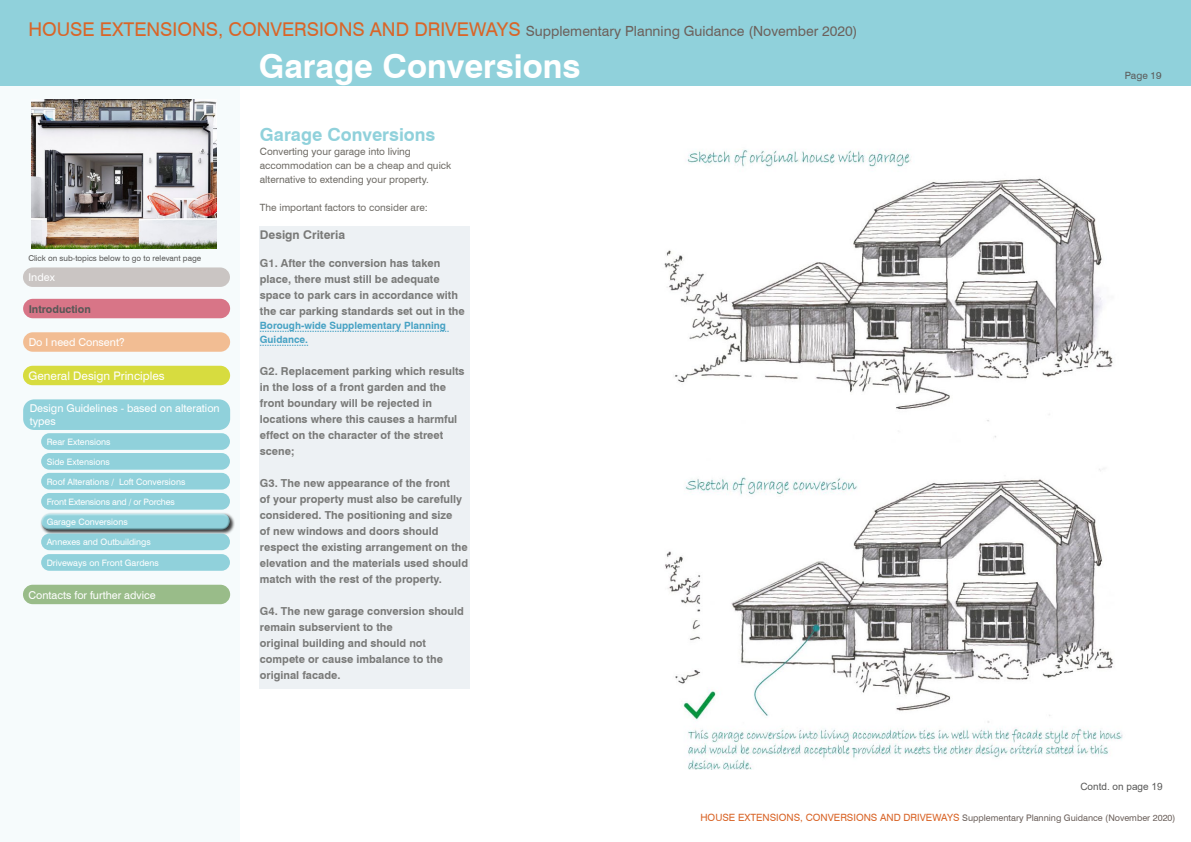
<style>
.page{position:relative;width:1191px;height:842px;background:#fff}
.page>*{position:absolute;margin:0;border:0;box-sizing:border-box;transform-origin:0 0}
.t1{font:700 33px "Swiss 721 BT";color:#fff}
.t2{font:700 18px "Swiss 721 BT";color:#90d1db}
.t3{font:14px "Swiss 721 BT";color:#6c615c}
.t4{font:700 12px "Swiss 721 BT";color:#6f6c66}
.t5{font:11.8px "Swiss 721 BT";color:#fff}
.t6{font:700 11px/16px "Swiss 721 BT";color:#6f6c66}
.t7{font:10.8px/12.7px "Swiss 721 BT";color:#fff}
.t8{font:700 10.8px "Swiss 721 BT";color:#575756}
.t9{font:10px/14px "Swiss 721 BT";color:#6f6c66}
.t10{font:700 10px/14px "Swiss 721 BT";color:#329ec4}
.t11{font:10px "Arial";color:#575756}
.t12{font:10px "Swiss 721 BT";color:#5c5c5b}
.t13{font:9px "Swiss 721 BT";color:#6c615c}
.t14{font:8.8px "Swiss 721 BT";color:#fff}
.t15{font:8.8px "Swiss 721 BT";letter-spacing:-.02em;color:#fff}
.t16{font:8px "Swiss 721 BT";color:#575756}
.s1{font-size:19px;color:#d96528}
.s2{font-size:10px;color:#d96528}
</style>
<div class="page">
<div style="left:0;top:0;width:239px;height:842px;background:#f6fbfc"></div>
<div style="left:0;top:0;width:1190px;height:85px;background:#90d1db"></div>
<div style="left:23px;top:332px;width:207px;height:20px;background:#f2bd93;border-radius:10px"></div>
<div style="left:23px;top:299px;width:207px;height:19px;background:#d87587;border-radius:10px"></div>
<div style="left:23px;top:399px;width:207px;height:31px;background:#90d1db;border-radius:11px"></div>
<div style="left:23px;top:366px;width:207px;height:19px;background:#d7dc3f;border-radius:10px"></div>
<div style="left:23px;top:267px;width:207px;height:20px;background:#cac5c3;border-radius:10px"></div>
<div style="left:23px;top:585px;width:207px;height:19px;background:#99bc89;border-radius:10px"></div>
<div style="left:41px;top:473px;width:189px;height:16px;background:#90d1db;border-radius:8px"></div>
<div style="left:41px;top:453px;width:189px;height:17px;background:#90d1db;border-radius:8px"></div>
<div style="left:41px;top:433px;width:189px;height:17px;background:#90d1db;border-radius:8px"></div>
<div style="left:41px;top:493px;width:189px;height:17px;background:#90d1db;border-radius:8px"></div>
<div style="left:38px;top:510px;width:193px;height:17px;background:#fff;opacity:.75"></div>
<div style="left:40px;top:516px;width:193px;height:17px;background:#000;opacity:.5"></div>
<div style="left:41px;top:533px;width:189px;height:17px;background:#90d1db;border-radius:8px"></div>
<div style="left:41px;top:554px;width:189px;height:17px;background:#90d1db;border-radius:8px"></div>
<div style="left:259px;top:227px;width:211px;height:462px;background:#edf1f4"></div>
<img style="left:664px;top:149px;width:459px;height:621px">
<img style="left:31px;top:99px;width:185px;height:149px">
<p class="t3" style="left:28px;top:22px;width:831px"><span class="s1">HOUSE EXTENSIONS, CONVERSIONS AND DRIVEWAYS</span> Supplementary Planning Guidance (November 2020)</p>
<p class="t16" style="left:28px;top:254px;width:174px">Click on sub-topics below to go to relevant page</p>
<p class="t7" style="left:29px;top:271px;width:28px">Index</p>
<p class="t8" style="left:29px;top:302px;width:64px">Introduction</p>
<p class="t7" style="left:29px;top:336px;width:98px">Do I need Consent?</p>
<p class="t5" style="left:29px;top:369px;width:138px">General Design Principles</p>
<p class="t7" style="left:30px;top:402px;width:191px">Design Guidelines - based on alteration types</p>
<p class="t14" style="left:47px;top:436px;width:65px">Rear Extensions</p>
<p class="t14" style="left:47px;top:456px;width:65px">Side Extensions</p>
<p class="t14" style="left:47px;top:476px;width:140px">Roof Alterations / Loft Conversions</p>
<p class="t15" style="left:47px;top:496px;width:130px">Front Extensions and / or Porches</p>
<p class="t14" style="left:47px;top:516px;width:83px">Garage Conversions</p>
<p class="t14" style="left:47px;top:537px;width:106px">Annexes and Outbuildings</p>
<p class="t14" style="left:47px;top:557px;width:114px">Driveways on Front Gardens</p>
<p class="t7" style="left:29px;top:588px;width:129px">Contacts for further advice</p>
<h1 class="t1" style="left:259px;top:46px;width:323px">Garage Conversions</h1>
<h2 class="t2" style="left:260px;top:124px;width:177px">Garage Conversions</h2>
<p class="t9" style="left:260px;top:145px;width:193px">Converting your garage into living accommodation can be a cheap and quick alternative to extending your property.</p>
<p class="t9" style="left:260px;top:201px;width:169px">The important factors to consider are:</p>
<p class="t4" style="left:260px;top:228px;width:87px">Design Criteria</p>
<p class="t6" style="left:260px;top:255px;width:206px">G1. After the conversion has taken place, there must still be adequate space to park cars in accordance with the car parking standards set out in the</p>
<p class="t10" style="left:260px;top:319px;width:187px">Borough-wide Supplementary Planning<br>Guidance.</p>
<p class="t6" style="left:260px;top:363px;width:206px">G2. Replacement parking which results in the loss of a front garden and the front boundary will be rejected in locations where this causes a harmful effect on the character of the street scene;</p>
<p class="t6" style="left:260px;top:475px;width:210px">G3. The new appearance of the front<br>of your property must also be carefully considered. The positioning and size<br>of new windows and doors should respect the existing arrangement on the elevation and the materials used should match with the rest of the property.</p>
<p class="t6" style="left:260px;top:603px;width:206px">G4. The new garage conversion should remain subservient to the<br>original building and should not compete or cause imbalance to the original facade.</p>
<p class="t12" style="left:1125px;top:70px;width:38px">Page 19</p>
<p class="t11" style="left:1080px;top:779px;width:84px">Contd. on page 19</p>
<p class="t13" style="left:700px;top:812px;width:476px"><span class="s2">HOUSE EXTENSIONS, CONVERSIONS AND DRIVEWAYS</span> Supplementary Planning Guidance (November 2020)</p>
</div>
